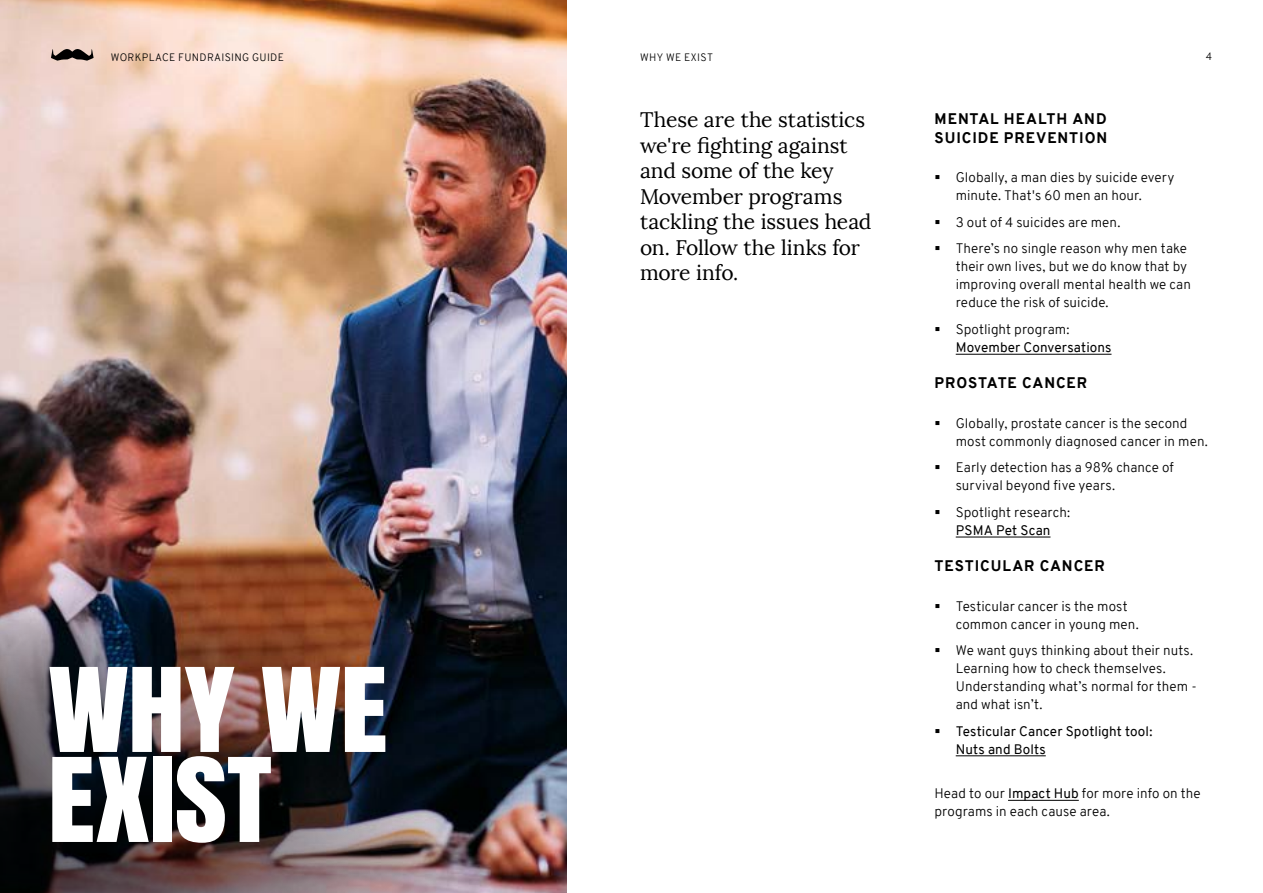
<style>
.page{position:relative;width:1263px;height:893px;background:#fff}
.page>*{position:absolute;margin:0;border:0;box-sizing:border-box;transform-origin:0 0}
.t1{font:99px/90px "Anton";letter-spacing:-.005em;color:#fff;scale:1.15 1}
.t2{font:21px/25.5px "Lora";letter-spacing:-.01em;color:#000}
.t3{font:800 15px/19.5px "Overpass";letter-spacing:.06em;color:#000}
.t4{font:300 13.5px/18px "Overpass";letter-spacing:.005em;color:#000}
.t5{font:13.5px/18px "Overpass";letter-spacing:.01em;color:#000}
.t6{font:300 10.5px "Overpass";letter-spacing:.035em;color:#000}
.s1{font-weight:400}
</style>
<div class="page">
<img style="left:0;top:0;width:566px;height:893px">
<img style="left:0;top:589px;width:555px;height:304px">
<svg style="left:51px;top:49px;width:43px;height:12px"></svg>
<hr style="left:956px;top:354px;width:155px;height:1px;background:#000">
<hr style="left:956px;top:537px;width:94px;height:1px;background:#000">
<hr style="left:956px;top:755px;width:90px;height:1px;background:#000">
<hr style="left:1008px;top:800px;width:71px;height:1px;background:#000">
<p class="t6" style="left:111px;top:49px;width:175px">WORKPLACE FUNDRAISING GUIDE</p>
<p class="t6" style="left:640px;top:49px;width:75px">WHY WE EXIST</p>
<p class="t6" style="left:1206px;top:49px;width:8px">4</p>
<h1 class="t1" style="left:48px;top:673px;width:297px">WHY WE<br>EXIST</h1>
<h2 class="t2" style="left:640px;top:107px;width:233px">These are the statistics we're fighting against and some of the key<br>Movember programs tackling the issues head on. Follow the links for more info.</h2>
<p class="t3" style="left:934px;top:109px;width:174px">MENTAL HEALTH AND<br>SUICIDE PREVENTION</p>
<p class="t4" style="left:956px;top:169px;width:220px">Globally, a man dies by suicide every minute. That's 60 men an hour.</p>
<p class="t4" style="left:956px;top:209px;width:233px;line-height:26.5px">3 out of 4 suicides are men.<br>There’s no single reason why men take</p>
<p class="t4" style="left:956px;top:258px;width:237px">their own lives, but we do know that by improving overall mental health we can reduce the risk of suicide.</p>
<p class="t4" style="left:956px;top:320px;width:115px">Spotlight program:</p>
<p class="t5" style="left:956px;top:338px;width:157px">Movember Conversations</p>
<p class="t3" style="left:934px;top:374px;width:154px">PROSTATE CANCER</p>
<p class="t4" style="left:956px;top:414px;width:254px">Globally, prostate cancer is the second most commonly diagnosed cancer in men.</p>
<p class="t4" style="left:956px;top:459px;width:220px">Early detection has a 98% chance of survival beyond five years.</p>
<p class="t4" style="left:956px;top:503px;width:116px">Spotlight research:</p>
<p class="t5" style="left:956px;top:521px;width:96px">PSMA Pet Scan</p>
<p class="t3" style="left:934px;top:556px;width:172px">TESTICULAR CANCER</p>
<p class="t4" style="left:956px;top:597px;width:184px">Testicular cancer is the most common cancer in young men.</p>
<p class="t4" style="left:956px;top:641px;width:243px">We want guys thinking about their nuts.<br>Learning how to check themselves.<br>Understanding what’s normal for them - and what isn’t.</p>
<p class="t5" style="left:956px;top:722px;width:198px">Testicular Cancer Spotlight tool:<br>Nuts and Bolts</p>
<p class="t4" style="left:934px;top:784px;width:268px">Head to our <span class="s1">Impact Hub</span> for more info on the programs in each cause area.</p>
</div>
